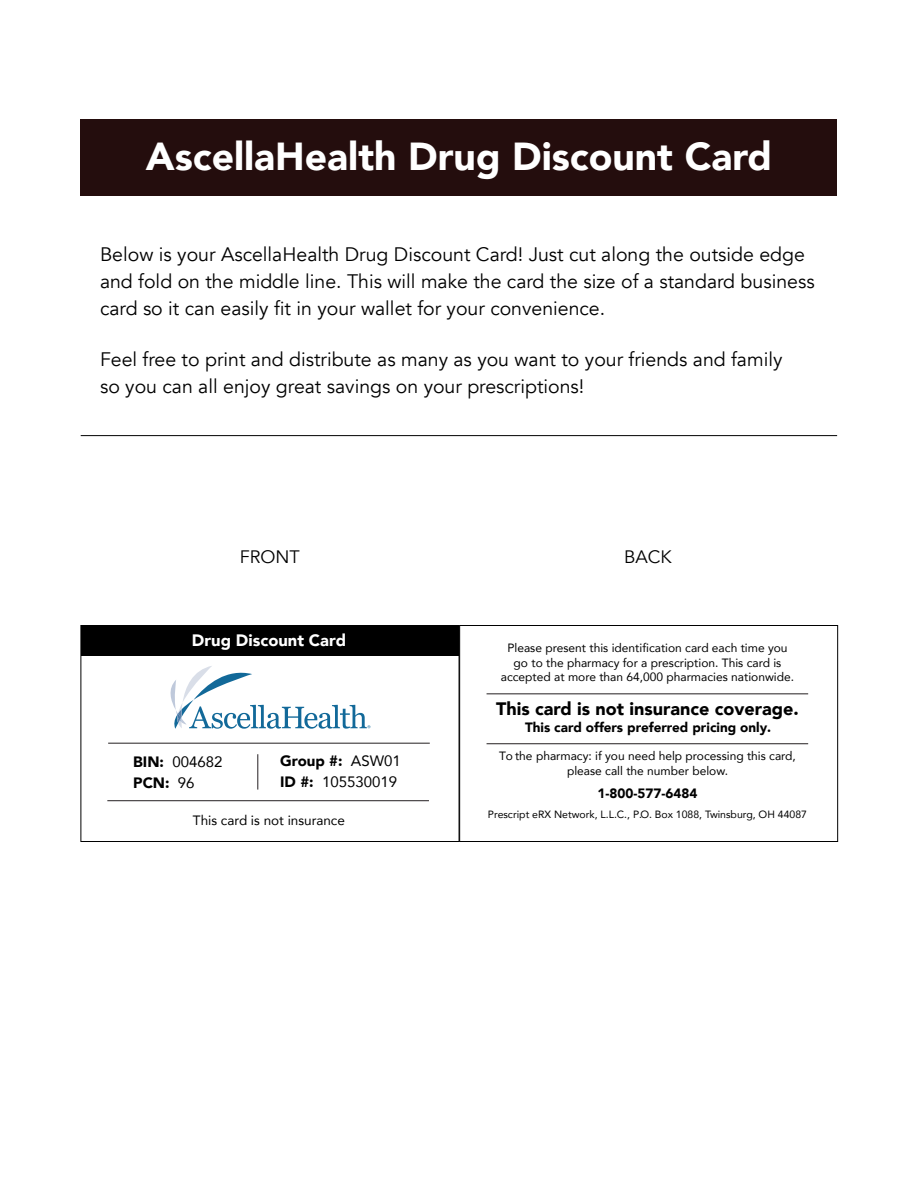
<style>
.page{position:relative;width:918px;height:1188px;background:#fff}
.page>*{position:absolute;margin:0;border:0;box-sizing:border-box;transform-origin:0 0}
.t1{font:900 39px "Avenir";color:#fff}
.t2{font:19.5px/27px "Avenir";color:#000}
.t3{font:900 18px "Avenir";color:#000}
.t4{font:18px "Avenir";color:#000}
.t5{font:900 16.5px "Avenir";color:#fff}
.t6{font:15px/21px "Avenir";color:#000}
.t7{font:900 15px/21px "Avenir";color:#000}
.t8{font:900 13.5px "Avenir";color:#000}
.t9{font:13.5px "Avenir";color:#000}
.t10{font:12px/14.4px "Avenir";color:#000;text-align:center}
.t11{font:10.5px "Avenir";color:#000}
.s1{font-weight:900}
.s2{font-weight:400}
</style>
<div class="page">
<hr style="left:81px;top:435px;width:756px;height:1px;background:#000">
<div style="left:81px;top:119px;width:756px;height:76px;background:#240d0d"></div>
<div style="left:81px;top:626px;width:378px;height:30px;background:#000"></div>
<svg style="left:171px;top:666px;width:199px;height:63px"></svg>
<hr style="left:108px;top:743px;width:322px;height:1px;background:#241f21">
<hr style="left:107px;top:800px;width:322px;height:1px;background:#241f21">
<hr style="left:258px;top:754px;width:1px;height:36px;background:#241f21">
<div style="left:81px;top:625px;width:378px;height:217px;border:1px solid #000"></div>
<hr style="left:487px;top:694px;width:321px;height:1px;background:#241f21">
<hr style="left:487px;top:743px;width:321px;height:1px;background:#241f21">
<div style="left:459px;top:625px;width:379px;height:217px;border:1px solid #000"></div>
<h1 class="t1" style="left:146px;top:123px;width:628px">AscellaHealth Drug Discount Card</h1>
<p class="t2" style="left:100px;top:241px;width:716px">Below is your AscellaHealth Drug Discount Card! Just cut along the outside edge and fold on the middle line. This will make the card the size of a standard business card so it can easily fit in your wallet for your convenience.</p>
<p class="t2" style="left:100px;top:346px;width:684px">Feel free to print and distribute as many as you want to your friends and family so you can all enjoy great savings on your prescriptions!</p>
<p class="t4" style="left:240px;top:546px;width:62px">FRONT</p>
<p class="t4" style="left:624px;top:546px;width:49px">BACK</p>
<p class="t5" style="left:192px;top:626px;width:156px">Drug Discount Card</p>
<p class="t6" style="left:280px;top:749px;width:122px"><span class="s1">Group #:</span> ASW01<br><span class="s1">ID #:</span> 105530019</p>
<p class="t7" style="left:133px;top:750px;width:91px">BIN: <span class="s2">004682<br></span>PCN: <span class="s2">96</span></p>
<p class="t9" style="left:193px;top:810px;width:154px">This card is not insurance</p>
<p class="t10" style="left:501px;top:641px;width:295px">Please present this identification card each time you go to the pharmacy for a prescription. This card is accepted at more than 64,000 pharmacies nationwide.</p>
<p class="t3" style="left:496px;top:694px;width:304px">This card is not insurance coverage.</p>
<p class="t8" style="left:525px;top:715px;width:248px">This card offers preferred pricing only.</p>
<p class="t10" style="left:499px;top:749px;width:298px">To the pharmacy: if you need help processing this card, please call the number below.</p>
<p class="t8" style="left:598px;top:782px;width:101px">1-800-577-6484</p>
<p class="t11" style="left:488px;top:806px;width:321px">Prescript eRX Network, L.L.C., P.O. Box 1088, Twinsburg, OH 44087</p>
</div>
